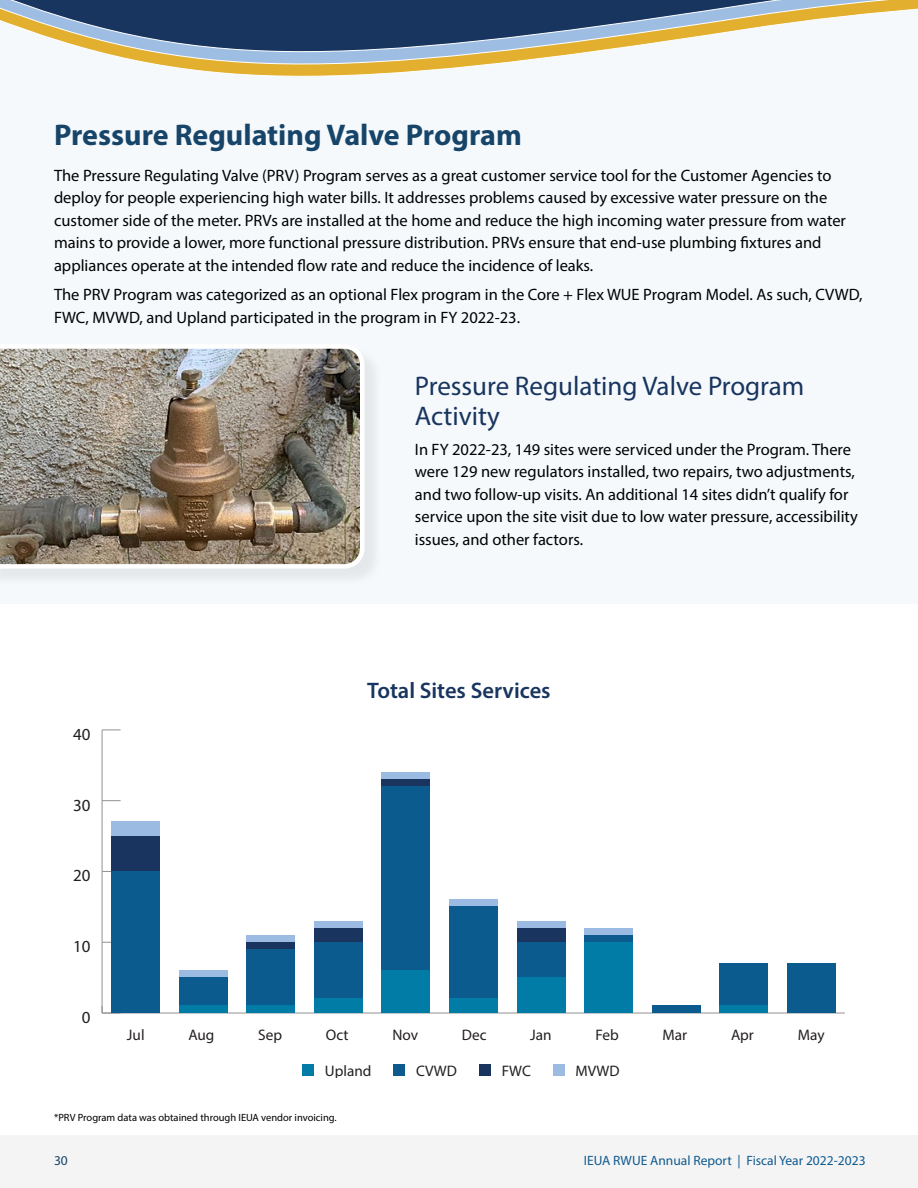
<style>
.page{position:relative;width:918px;height:1188px;background:#fff}
.page>*{position:absolute;margin:0;border:0;box-sizing:border-box;transform-origin:0 0}
.t1{font:700 30px "Myriad Pro";color:#174569}
.t2{font:27px/30px "Myriad Pro";color:#18355f}
.t3{font:600 22.5px "Myriad Pro";color:#18355f}
.t4{font:16.95px "Myriad Pro";color:#231f20}
.t5{font:16.5px/22.5px "Myriad Pro";color:#000101}
.t6{font:15.3px "Myriad Pro";color:#231f20}
.t7{font:13.5px "Myriad Pro";color:#0f5b90}
.t8{font:13.5px "Myriad Pro";color:#174569}
.t9{font:10.5px "Myriad Pro";color:#000101}
</style>
<div class="page">
<div style="left:0;top:0;width:918px;height:604px;background:#f6f9fc"></div>
<div style="left:393px;top:1064px;width:12px;height:11px;background:#0b5b8e"></div>
<div style="left:479px;top:1064px;width:11px;height:11px;background:#19355f"></div>
<div style="left:553px;top:1064px;width:11px;height:12px;background:#9bbbe2"></div>
<div style="left:302px;top:1065px;width:12px;height:11px;background:#007ca6"></div>
<hr style="left:102px;top:1013px;width:743px;height:1px;background:#909295">
<hr style="left:102px;top:730px;width:1px;height:283px;background:#909295">
<svg style="left:102px;top:1006px;width:19px;height:8px"></svg>
<svg style="left:102px;top:800px;width:19px;height:1px"></svg>
<svg style="left:102px;top:729px;width:19px;height:1px"></svg>
<div style="left:112px;top:822px;width:48px;height:14px;background:#9bbbe2"></div>
<div style="left:179px;top:971px;width:49px;height:7px;background:#9bbbe2"></div>
<div style="left:247px;top:935px;width:48px;height:7px;background:#9bbbe2"></div>
<div style="left:314px;top:921px;width:49px;height:7px;background:#9bbbe2"></div>
<div style="left:382px;top:772px;width:48px;height:7px;background:#9bbbe2"></div>
<div style="left:449px;top:900px;width:49px;height:7px;background:#9bbbe2"></div>
<div style="left:517px;top:921px;width:48px;height:7px;background:#9bbbe2"></div>
<div style="left:584px;top:928px;width:49px;height:7px;background:#9bbbe2"></div>
<div style="left:112px;top:836px;width:48px;height:35px;background:#19355f"></div>
<div style="left:247px;top:942px;width:48px;height:7px;background:#19355f"></div>
<div style="left:314px;top:928px;width:49px;height:14px;background:#19355f"></div>
<div style="left:382px;top:779px;width:48px;height:8px;background:#19355f"></div>
<div style="left:517px;top:928px;width:48px;height:14px;background:#19355f"></div>
<div style="left:112px;top:871px;width:48px;height:142px;background:#0b5b8e"></div>
<div style="left:179px;top:978px;width:49px;height:28px;background:#0b5b8e"></div>
<div style="left:247px;top:949px;width:48px;height:57px;background:#0b5b8e"></div>
<div style="left:314px;top:942px;width:49px;height:57px;background:#0b5b8e"></div>
<div style="left:382px;top:787px;width:48px;height:184px;background:#0b5b8e"></div>
<div style="left:449px;top:907px;width:49px;height:92px;background:#0b5b8e"></div>
<div style="left:517px;top:942px;width:48px;height:36px;background:#0b5b8e"></div>
<div style="left:584px;top:935px;width:49px;height:7px;background:#0b5b8e"></div>
<div style="left:652px;top:1006px;width:48px;height:7px;background:#0b5b8e"></div>
<div style="left:719px;top:963px;width:49px;height:43px;background:#0b5b8e"></div>
<div style="left:787px;top:963px;width:48px;height:50px;background:#0b5b8e"></div>
<div style="left:179px;top:1006px;width:49px;height:7px;background:#007ca6"></div>
<div style="left:247px;top:1006px;width:48px;height:7px;background:#007ca6"></div>
<div style="left:314px;top:999px;width:49px;height:14px;background:#007ca6"></div>
<div style="left:382px;top:971px;width:48px;height:42px;background:#007ca6"></div>
<div style="left:449px;top:999px;width:49px;height:14px;background:#007ca6"></div>
<div style="left:517px;top:978px;width:48px;height:35px;background:#007ca6"></div>
<div style="left:584px;top:942px;width:49px;height:71px;background:#007ca6"></div>
<div style="left:719px;top:1006px;width:49px;height:7px;background:#007ca6"></div>
<svg style="left:0;top:0;width:918px;height:77px"></svg>
<div style="left:0;top:347px;width:383px;height:241px;background:#eceff2"></div>
<img style="left:0;top:347px;width:364px;height:221px">
<div style="left:0;top:1135px;width:918px;height:53px;background:#f5f4f4"></div>
<h1 class="t1" style="left:54px;top:116px;width:469px">Pressure Regulating Valve Program</h1>
<p class="t5" style="left:54px;top:164px;width:794px">The Pressure Regulating Valve (PRV) Program serves as a great customer service tool for the Customer Agencies to deploy for people experiencing high water bills. It addresses problems caused by excessive water pressure on the customer side of the meter. PRVs are installed at the home and reduce the high incoming water pressure from water mains to provide a lower, more functional pressure distribution. PRVs ensure that end-use plumbing fixtures and appliances operate at the intended flow rate and reduce the incidence of leaks.</p>
<p class="t5" style="left:54px;top:283px;width:810px">The PRV Program was categorized as an optional Flex program in the Core + Flex WUE Program Model. As such, CVWD,<br>FWC, MVWD, and Upland participated in the program in FY 2022-23.</p>
<h2 class="t2" style="left:415px;top:371px;width:391px">Pressure Regulating Valve Program<br>Activity</h2>
<p class="t5" style="left:415px;top:438px;width:445px">In FY 2022-23, 149 sites were serviced under the Program. There were 129 new regulators installed, two repairs, two adjustments, and two follow-up visits. An additional 14 sites didn’t qualify for service upon the site visit due to low water pressure, accessibility issues, and other factors.</p>
<p class="t4" style="left:73px;top:724px;width:19px">40</p>
<p class="t4" style="left:73px;top:794px;width:19px">30</p>
<p class="t4" style="left:73px;top:865px;width:19px">20</p>
<p class="t4" style="left:73px;top:936px;width:19px">10</p>
<p class="t4" style="left:82px;top:1007px;width:10px">0</p>
<h3 class="t3" style="left:367px;top:676px;width:185px">Total Sites Services</h3>
<p class="t6" style="left:127px;top:1026px;width:19px">Jul</p>
<p class="t6" style="left:188px;top:1026px;width:28px">Aug</p>
<p class="t6" style="left:258px;top:1026px;width:25px">Sep</p>
<p class="t6" style="left:326px;top:1026px;width:24px">Oct</p>
<p class="t6" style="left:392px;top:1026px;width:27px">Nov</p>
<p class="t6" style="left:462px;top:1026px;width:26px">Dec</p>
<p class="t6" style="left:530px;top:1026px;width:23px">Jan</p>
<p class="t6" style="left:595px;top:1026px;width:25px">Feb</p>
<p class="t6" style="left:663px;top:1026px;width:26px">Mar</p>
<p class="t6" style="left:731px;top:1026px;width:24px">Apr</p>
<p class="t6" style="left:798px;top:1026px;width:28px">May</p>
<p class="t6" style="left:325px;top:1061px;width:48px">Upland</p>
<p class="t6" style="left:416px;top:1061px;width:42px">CVWD</p>
<p class="t6" style="left:502px;top:1061px;width:31px">FWC</p>
<p class="t6" style="left:576px;top:1061px;width:46px">MVWD</p>
<p class="t9" style="left:54px;top:1111px;width:284px">*PRV Program data was obtained through IEUA vendor invoicing.</p>
<p class="t8" style="left:54px;top:1152px;width:15px">30</p>
<p class="t7" style="left:584px;top:1152px;width:283px">IEUA RWUE Annual Report | Fiscal Year 2022-2023</p>
</div>
